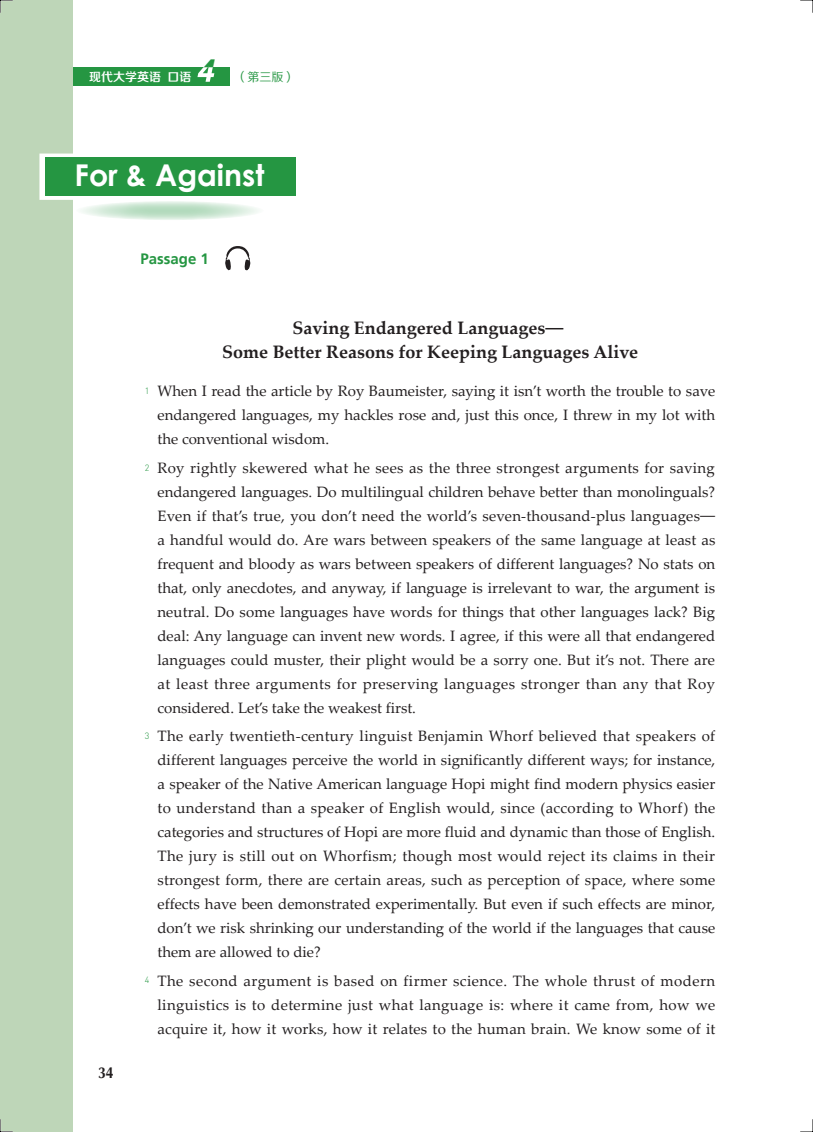
<style>
.page{position:relative;width:813px;height:1132px;background:#fff}
.page>*{position:absolute;margin:0;border:0;box-sizing:border-box;transform-origin:0 0}
.t1{font:italic 700 32.1px "Arial";color:#259642}
.t2{font:700 30px "Century Gothic";color:#fff}
.t3{font:700 18px/24px "Palatino Linotype";color:#231f20;text-align:center}
.t4{font:700 15.75px "Optima";color:#231f20;scale:.9 1}
.t5{font:15px/24px "Palatino Linotype";color:#231f20;text-align:justify}
.t6{font:700 15px "Frutiger LT";color:#259642}
.t7{font:12px "FZZZHONGHK GBK1 0";color:#fff}
.t8{font:12px "FZZHK GBK1 0";color:#259642}
.s1{font-family:"Sabon LT Std"}
.s2{font-family:"DIN Pro";font-weight:300;font-size:9px;color:#259642}
</style>
<div class="page">
<div style="left:71px;top:67px;width:159px;height:19px;background:#259642"></div>
<svg style="left:197px;top:67px;width:17px;height:15px"></svg>
<div style="left:0;top:0;width:72px;height:1131px;background:#bed6b8"></div>
<svg style="left:225px;top:246px;width:25px;height:24px"></svg>
<svg style="left:75px;top:201px;width:189px;height:19px;background:#d4ead9"></svg>
<div style="left:39px;top:153px;width:270px;height:47px;border:8px solid #fff"></div>
<div style="left:45px;top:157px;width:250px;height:39px;background:#259642"></div>
<svg style="left:0;top:0;width:13px;height:13px"></svg>
<svg style="left:0;top:1119px;width:14px;height:13px"></svg>
<svg style="left:800px;top:0;width:13px;height:13px"></svg>
<svg style="left:800px;top:1119px;width:13px;height:13px"></svg>
<h1 class="t1" style="left:197px;top:50px;width:19px">4</h1>
<p class="t7" style="left:89px;top:70px;width:104px">现代大学英语 口语</p>
<p class="t8" style="left:235px;top:70px;width:61px">（第三版）</p>
<p class="t2" style="left:75px;top:156px;width:191px">For &amp; Against</p>
<p class="t6" style="left:140px;top:250px;width:70px">Passage 1</p>
<p class="t4" style="left:98px;top:1062px;width:19px">34</p>
<p class="t3" style="left:222px;top:315px;width:417px">Saving Endangered Languages<span class="s1">—<br></span>Some Better Reasons for Keeping Languages Alive</p>
<p class="t5" style="left:157px;top:378px;width:559px;text-indent:-13px"><span class="s2">1</span> When I read the article by Roy Baumeister, saying it isn’t worth the trouble to save endangered languages, my hackles rose and, just this once, I threw in my lot with the conventional wisdom.</p>
<p class="t5" style="left:157px;top:455px;width:559px;text-indent:-13px"><span class="s2">2</span> Roy rightly skewered what he sees as the three strongest arguments for saving endangered languages. Do multilingual children behave better than monolinguals?<br>Even if that’s true, you don’t need the world’s seven-thousand-plus languages<span class="s1">— </span>a handful would do. Are wars between speakers of the same language at least as frequent and bloody as wars between speakers of different languages? No stats on that, only anecdotes, and anyway, if language is irrelevant to war, the argument is neutral. Do some languages have words for things that other languages lack? Big deal: Any language can invent new words. I agree, if this were all that endangered languages could muster, their plight would be a sorry one. But it’s not. There are at least three arguments for preserving languages stronger than any that Roy considered. Let’s take the weakest first.</p>
<p class="t5" style="left:157px;top:723px;width:559px;text-indent:-13px"><span class="s2">3</span> The early twentieth-century linguist Benjamin Whorf believed that speakers of different languages perceive the world in significantly different ways; for instance, a speaker of the Native American language Hopi might find modern physics easier to understand than a speaker of English would, since (according to Whorf) the categories and structures of Hopi are more fluid and dynamic than those of English.<br>The jury is still out on Whorfism; though most would reject its claims in their strongest form, there are certain areas, such as perception of space, where some effects have been demonstrated experimentally. But even if such effects are minor, don’t we risk shrinking our understanding of the world if the languages that cause them are allowed to die?</p>
<p class="t5" style="left:157px;top:967px;width:559px;text-indent:-13px"><span class="s2">4</span> The second argument is based on firmer science. The whole thrust of modern linguistics is to determine just what language is: where it came from, how we acquire it, how it works, how it relates to the human brain. We know some of it</p>
</div>
